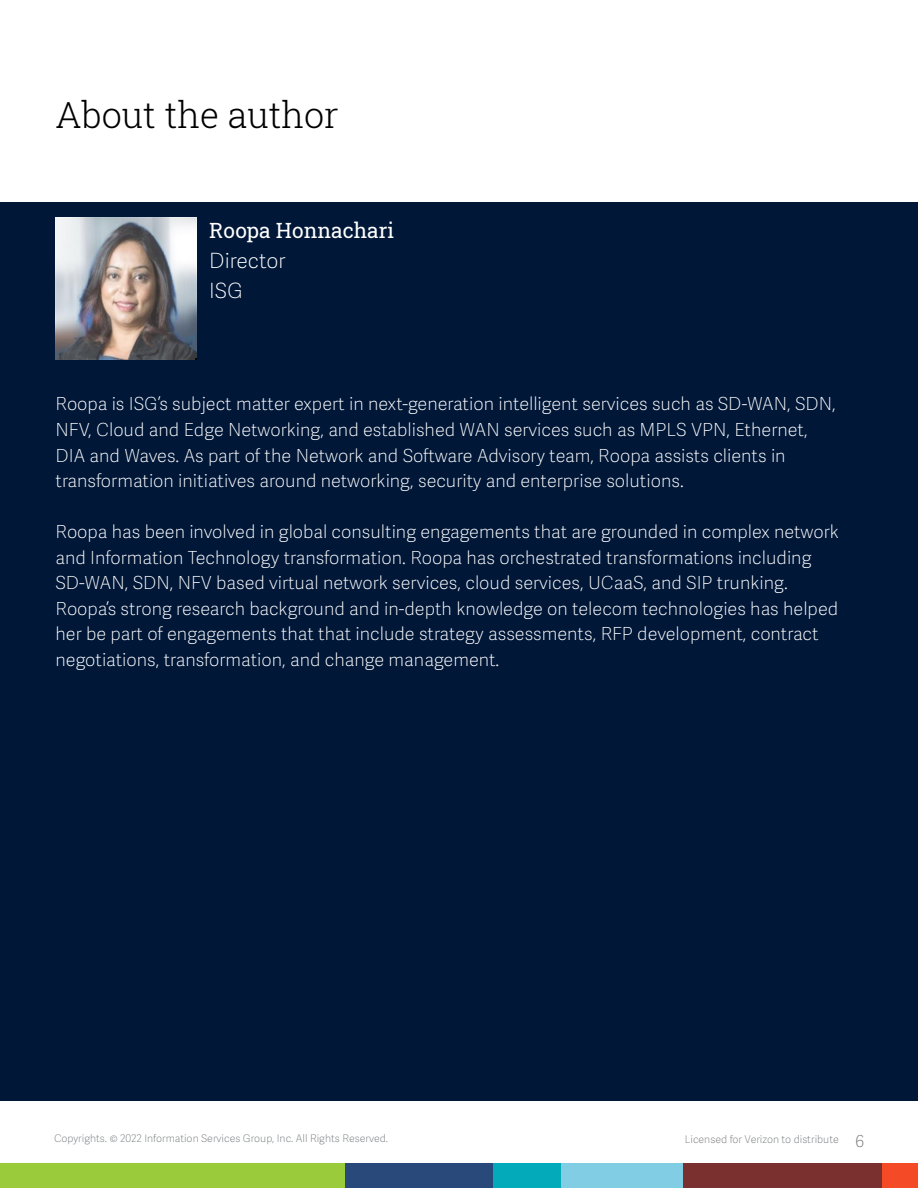
<style>
.page{position:relative;width:918px;height:1188px;background:#fff}
.page>*{position:absolute;margin:0;border:0;box-sizing:border-box;transform-origin:0 0}
.t1{font:36px "Roboto Slab ISG Light";color:#000}
.t2{font:700 21px "Roboto Slab ISG Light";color:#fff}
.t3{font:100 21px/30px "Adelle Sans";color:#fff}
.t4{font:100 18px/25.5px "Adelle Sans";color:#fff}
.t5{font:100 10.65px "Adelle Sans";color:#76787b}
.t6{font:100 10.5px "Adelle Sans";color:#75787b}
.s1{font-size:16.5px}
</style>
<div class="page">
<div style="left:0;top:1164px;width:345px;height:24px;background:#9acb3b"></div>
<div style="left:493px;top:1164px;width:68px;height:24px;background:#03abba"></div>
<div style="left:561px;top:1164px;width:122px;height:24px;background:#81cee4"></div>
<div style="left:683px;top:1164px;width:200px;height:24px;background:#7a302e"></div>
<div style="left:346px;top:1164px;width:147px;height:24px;background:#29497b"></div>
<div style="left:883px;top:1164px;width:35px;height:24px;background:#f54a26"></div>
<div style="left:1px;top:202px;width:917px;height:898px;background:#001738"></div>
<img style="left:56px;top:218px;width:141px;height:141px">
<h1 class="t1" style="left:56px;top:90px;width:285px">About the author</h1>
<p class="t2" style="left:209px;top:216px;width:187px">Roopa Honnachari</p>
<p class="t3" style="left:209px;top:246px;width:78px">Director<br>ISG</p>
<p class="t4" style="left:56px;top:392px;width:782px">Roopa is ISG’s subject matter expert in next-generation intelligent services such as SD-WAN, SDN, NFV, Cloud and Edge Networking, and established WAN services such as MPLS VPN, Ethernet, DIA and Waves. As part of the Network and Software Advisory team, Roopa assists clients in transformation initiatives around networking, security and enterprise solutions.</p>
<p class="t4" style="left:56px;top:519px;width:785px">Roopa has been involved in global consulting engagements that are grounded in complex network and Information Technology transformation. Roopa has orchestrated transformations including SD-WAN, SDN, NFV based virtual network services, cloud services, UCaaS, and SIP trunking.<br>Roopa’s strong research background and in-depth knowledge on telecom technologies has helped her be part of engagements that that include strategy assessments, RFP development, contract negotiations, transformation, and change management.</p>
<p class="t6" style="left:54px;top:1132px;width:336px">Copyrights. © 2022 Information Services Group, Inc. All Rights Reserved.</p>
<p class="t5" style="left:685px;top:1133px;width:181px">Licensed for Verizon to distribute <span class="s1">6</span></p>
</div>
